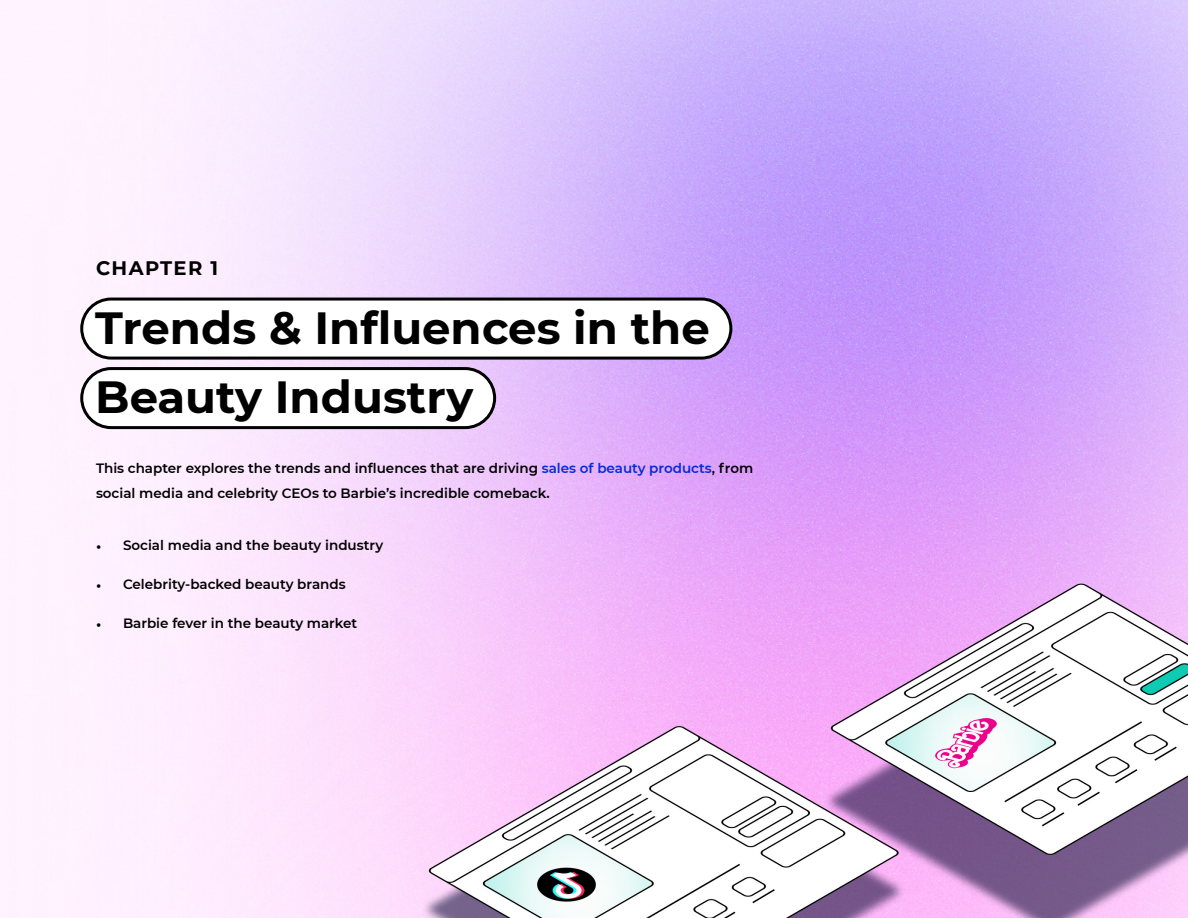
<style>
.page{position:relative;width:1188px;height:918px;background:#fff}
.page>*{position:absolute;margin:0;border:0;box-sizing:border-box;transform-origin:0 0}
.t1{font:700 45px/69px "Montserrat";color:#000}
.t2{font:700 19.5px "Montserrat";letter-spacing:.07em;color:#000}
.t3{font:600 13.5px/25.5px "Montserrat";color:#000}
.s1{color:#042bdb}
.s2{font-family:"Minion Pro";font-weight:400}
</style>
<div class="page">
<img style="left:0;top:0;width:1188px;height:918px">
<div style="left:82px;top:299px;width:649px;height:59px;background:#fff;border-radius:30px"></div>
<div style="left:80px;top:298px;width:652px;height:62px;border:3px solid #000;border-radius:30px"></div>
<div style="left:82px;top:369px;width:413px;height:59px;background:#fff;border-radius:30px"></div>
<div style="left:80px;top:367px;width:416px;height:62px;border:3px solid #000;border-radius:30px"></div>
<h2 class="t2" style="left:96px;top:254px;width:124px">CHAPTER 1</h2>
<h1 class="t1" style="left:95px;top:291px;width:616px">Trends &amp; Influences in the<br>Beauty Industry</h1>
<p class="t3" style="left:96px;top:455px;width:659px">This chapter explores the trends and influences that are driving <span class="s1">sales of beauty products</span>, from social media and celebrity CEOs to Barbie’s incredible comeback.</p>
<p class="t3" style="left:96px;top:532px;width:289px"><span class="s2">•</span> Social media and the beauty industry</p>
<p class="t3" style="left:96px;top:571px;width:251px"><span class="s2">•</span> Celebrity-backed beauty brands</p>
<p class="t3" style="left:96px;top:610px;width:263px"><span class="s2">•</span> Barbie fever in the beauty market</p>
</div>
